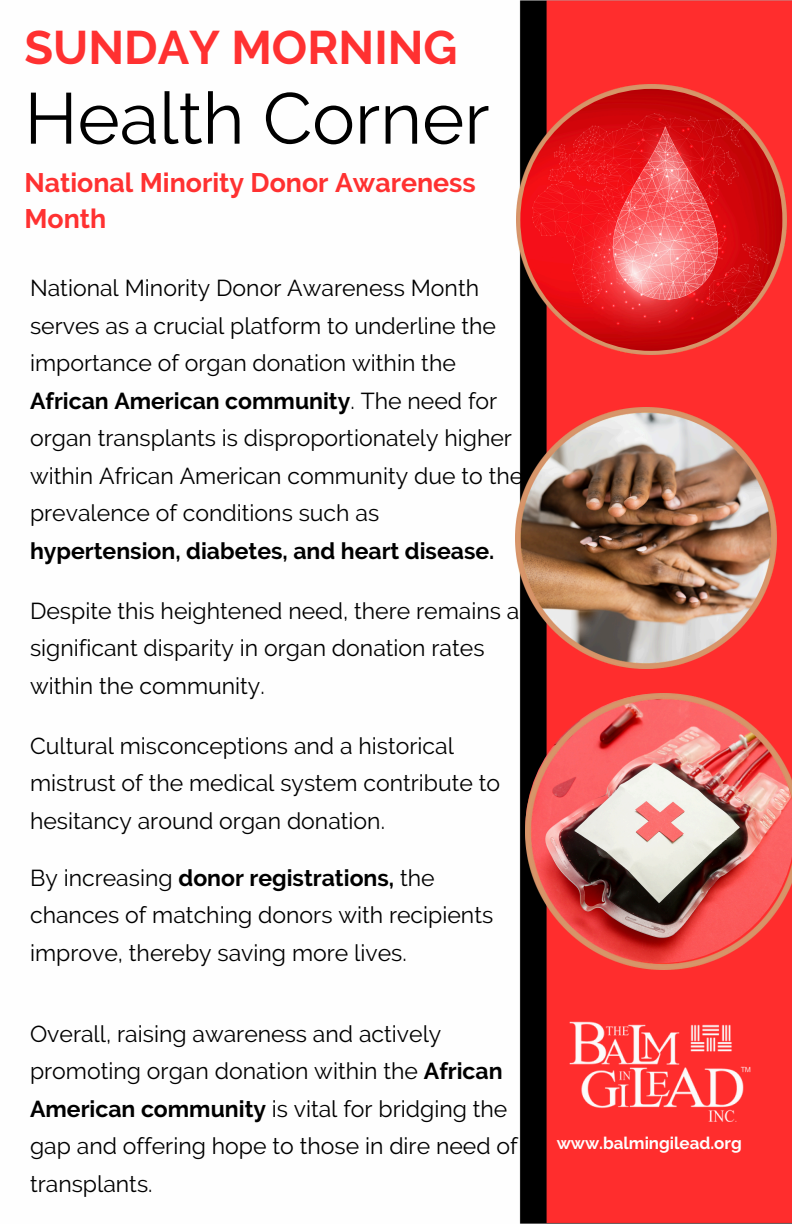
<style>
.page{position:relative;width:792px;height:1224px;background:#fff}
.page>*{position:absolute;margin:0;border:0;box-sizing:border-box;transform-origin:0 0}
.t1{font:72px "Raleway";color:#000}
.t2{font:700 46.8px "Raleway";color:#ff3131}
.t3{font:700 26.8px/36px "Raleway";color:#ff3131}
.t4{font:23px/37.6px "Raleway";color:#000}
.t5{font:700 17px "Raleway";color:#fefefe}
.s1{font-weight:700}
</style>
<div class="page">
<img style="left:519px;top:0;width:273px;height:1224px">
<img style="left:516px;top:84px;width:270px;height:270px">
<img style="left:566px;top:1020px;width:189px;height:102px">
<img style="left:520px;top:89px;width:262px;height:262px;border-radius:50%">
<img style="left:515px;top:408px;width:261px;height:261px">
<img style="left:525px;top:693px;width:267px;height:276px">
<h4 class="t2" style="left:25px;top:20px;width:434px">SUNDAY MORNING</h4>
<h4 class="t1" style="left:25px;top:76px;width:467px">Health Corner</h4>
<h4 class="t3" style="left:25px;top:164px;width:453px">National Minority Donor Awareness<br>Month</h4>
<p class="t4" style="left:30px;top:269px;width:495px">National Minority Donor Awareness Month serves as a crucial platform to underline the importance of organ donation within the <span class="s1">African American community</span>. The need for organ transplants is disproportionately higher within African American community due to the prevalence of conditions such as <span class="s1">hypertension, diabetes, and heart disease.</span></p>
<p class="t4" style="left:30px;top:592px;width:491px">Despite this heightened need, there remains a significant disparity in organ donation rates within the community.</p>
<h2 class="t4" style="left:30px;top:727px;width:472px">Cultural misconceptions and a historical mistrust of the medical system contribute to hesitancy around organ donation.</h2>
<h1 class="t4" style="left:30px;top:859px;width:465px">By increasing <span class="s1">donor registrations,</span> the chances of matching donors with recipients improve, thereby saving more lives.</h1>
<h3 class="t4" style="left:30px;top:1015px;width:489px">Overall, raising awareness and actively promoting organ donation within the <span class="s1">African American community</span> is vital for bridging the gap and offering hope to those in dire need of transplants.</h3>
<h4 class="t5" style="left:557px;top:1133px;width:187px">www.balmingilead.org</h4>
</div>
